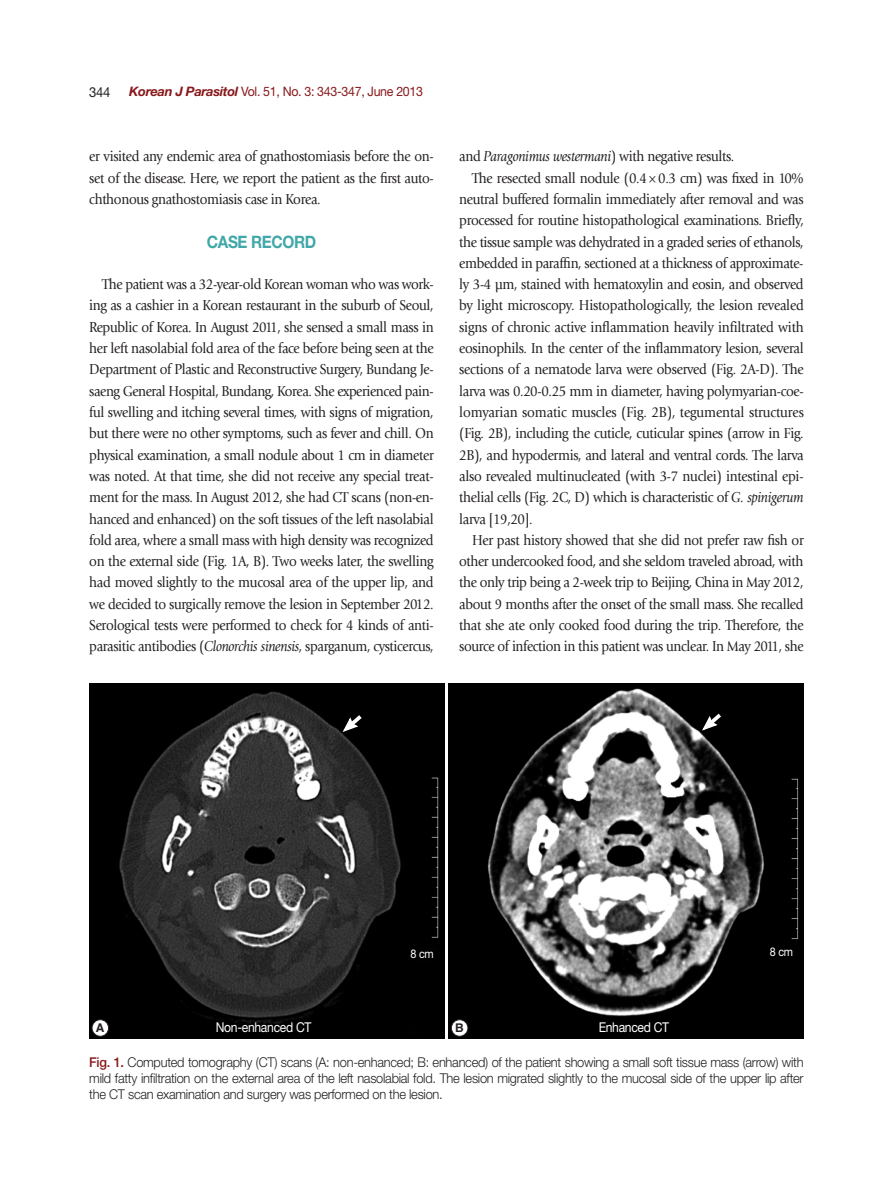
<style>
.page{position:relative;width:893px;height:1191px;background:#fff}
.page>*{position:absolute;margin:0;border:0;box-sizing:border-box;transform-origin:0 0}
.본문_대제목{font:700 17.1px "Helvetica Neue LT Std";letter-spacing:-.025em;color:#41a7a9;scale:.9 1}
.본문{font:15px/21.3px "Giovanni Std";letter-spacing:-.025em;color:#231f20;text-align:justify;scale:.9 1}
.하시라{font:13.8px "Helvetica Neue LT Std";color:#231f20;scale:.95 1}
.표_제목__그림_설명{font:300 13.5px/16.2px "Helvetica Neue LT Std";letter-spacing:-.02em;color:#231f20;text-align:justify;scale:.95 1}
.그림_지문_8pt{font:13.5px "Helvetica Neue LT Std";letter-spacing:-.025em;color:#fff;scale:.9 1}
.하시라-2{font:13.05px "Helvetica Neue LT Std";letter-spacing:-.025em;color:#88181b;scale:.95 1}
.그림_지문_8pt-2{font:12px "Helvetica Neue LT Std";color:#fff;scale:.9 1}
.t1{font:700 12px "Helvetica LT Std";color:#231f20}
.s1{font-weight:700;font-style:italic}
.s2{font-style:italic}
.s3{font-family:"Helvetica Neue LT Std";font-weight:300}
.s4{font-weight:500;color:#88181b}
</style>
<div class="page">
<img style="left:89px;top:683px;width:355px;height:355px">
<img style="left:449px;top:683px;width:355px;height:355px">
<div style="left:92px;top:1019px;width:17px;height:17px;background:#fff;border-radius:50%"></div>
<div style="left:92px;top:1019px;width:17px;height:17px;border:1px solid #231f20;border-radius:50%"></div>
<div style="left:451px;top:1019px;width:17px;height:17px;background:#fff;border-radius:50%"></div>
<div style="left:451px;top:1019px;width:17px;height:17px;border:1px solid #231f20;border-radius:50%"></div>
<svg style="left:342px;top:711px;width:24px;height:21px"></svg>
<svg style="left:701px;top:710px;width:24px;height:21px"></svg>
<p class="하시라" style="left:89px;top:83px;width:24px">344</p>
<p class="하시라-2" style="left:129px;top:84px;width:311px"><span class="s1">Korean J Parasitol</span> Vol. 51, No. 3: 343-347, June 2013</p>
<p class="본문" style="left:89px;top:146px;width:384px">er visited any endemic area of gnathostomiasis before the on&shy;set of the disease. Here, we report the patient as the first auto&shy;chthonous gnathostomiasis case in Korea.</p>
<p class="본문_대제목" style="left:207px;top:232px;width:123px">CASE RECORD</p>
<p class="본문" style="left:89px;top:274px;width:384px;text-indent:13px">The patient was a 32-year-old Korean woman who was work&shy;ing as a cashier in a Korean restaurant in the suburb of Seoul, Republic of Korea. In August 2011, she sensed a small mass in her left nasolabial fold area of the face before being seen at the Department of Plastic and Reconstructive Surgery, Bundang Je&shy;saeng General Hospital, Bundang, Korea. She experienced pain&shy;ful swelling and itching several times, with signs of migration, but there were no other symptoms, such as fever and chill. On physical examination, a small nodule about 1 cm in diameter was noted. At that time, she did not receive any special treat&shy;ment for the mass. In August 2012, she had CT scans (non-en&shy;hanced and enhanced) on the soft tissues of the left nasolabial fold area, where a small mass with high density was recognized on the external side (Fig. 1A, B). Two weeks later, the swelling had moved slightly to the mucosal area of the upper lip, and we decided to surgically remove the lesion in September 2012.<br>Serological tests were performed to check for 4 kinds of anti&shy;parasitic antibodies (<span class="s2">Clonorchis sinensis</span>, sparganum, cysticercus,</p>
<p class="본문" style="left:459px;top:146px;width:307px">and <span class="s2">Paragonimus westermani</span>) with negative results.</p>
<p class="본문" style="left:459px;top:167px;width:384px;text-indent:13px">The resected small nodule (0.4<span class="s3">×</span>0.3 cm) was fixed in 10% neutral buffered formalin immediately after removal and was processed for routine histopathological examinations. Briefly, the tissue sample was dehydrated in a graded series of ethanols, embedded in paraffin, sectioned at a thickness of approximate&shy;ly 3-4 μm, stained with hematoxylin and eosin, and observed by light microscopy. Histopathologically, the lesion revealed signs of chronic active inflammation heavily infiltrated with eosinophils. In the center of the inflammatory lesion, several sections of a nematode larva were observed (Fig. 2A-D). The larva was 0.20-0.25 mm in diameter, having polymyarian-coe&shy;lomyarian somatic muscles (Fig. 2B), tegumental structures (Fig. 2B), including the cuticle, cuticular spines (arrow in Fig.<br>2B), and hypodermis, and lateral and ventral cords. The larva also revealed multinucleated (with 3-7 nuclei) intestinal epi&shy;thelial cells (Fig. 2C, D) which is characteristic of <span class="s2">G. spinigerum </span>larva [19,20].</p>
<p class="본문" style="left:459px;top:529px;width:384px;text-indent:13px">Her past history showed that she did not prefer raw fish or other undercooked food, and she seldom traveled abroad, with the only trip being a 2-week trip to Beijing, China in May 2012, about 9 months after the onset of the small mass. She recalled that she ate only cooked food during the trip. Therefore, the source of infection in this patient was unclear. In May 2011, she</p>
<p class="그림_지문_8pt-2" style="left:411px;top:946px;width:27px">8 cm</p>
<p class="그림_지문_8pt-2" style="left:770px;top:944px;width:27px">8 cm</p>
<p class="그림_지문_8pt" style="left:216px;top:1019px;width:108px">Non-enhanced CT</p>
<p class="그림_지문_8pt" style="left:599px;top:1019px;width:80px">Enhanced CT</p>
<p class="t1" style="left:96px;top:1020px;width:10px">A</p>
<p class="t1" style="left:455px;top:1020px;width:10px">B</p>
<p class="표_제목__그림_설명" style="left:89px;top:1053px;width:753px"><span class="s4">Fig. 1.</span> Computed tomography (CT) scans (A: non-enhanced; B: enhanced) of the patient showing a small soft tissue mass (arrow) with mild fatty infiltration on the external area of the left nasolabial fold. The lesion migrated slightly to the mucosal side of the upper lip after the CT scan examination and surgery was performed on the lesion.</p>
</div>
